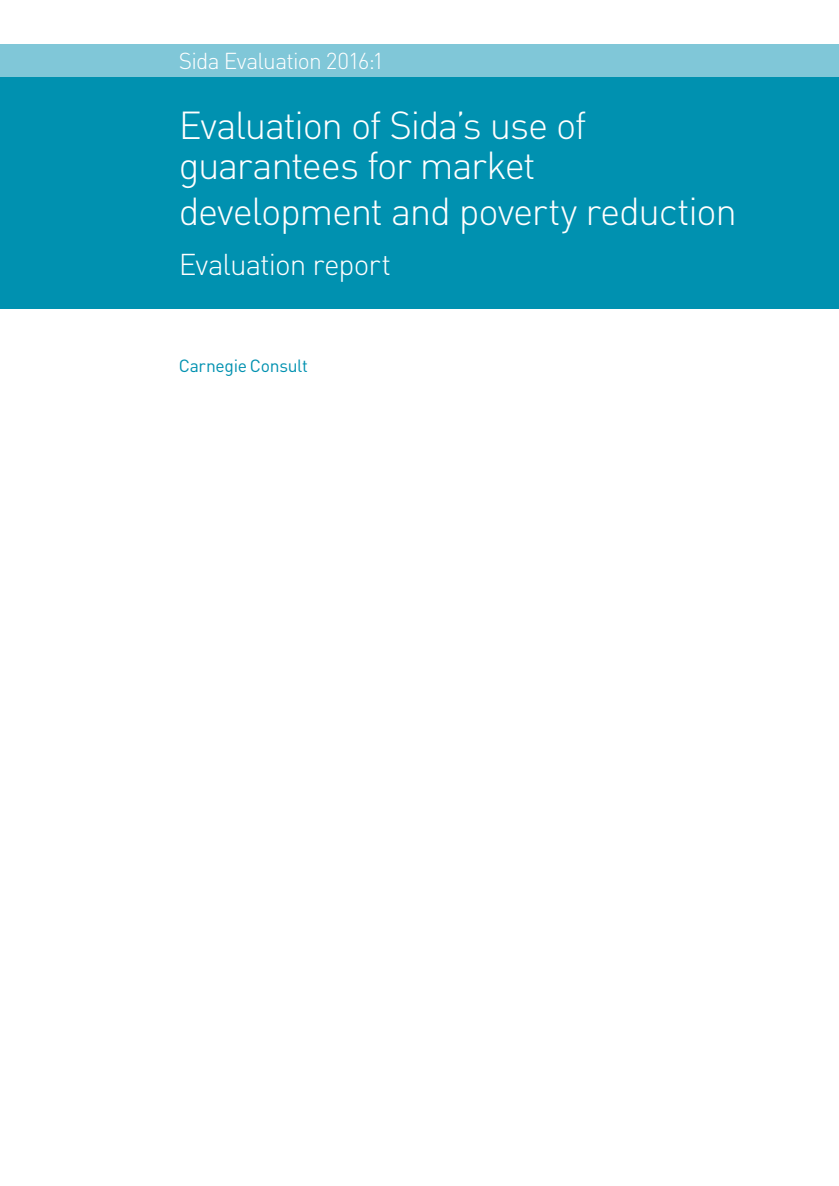
<style>
.page{position:relative;width:839px;height:1186px;background:#fff}
.page>*{position:absolute;margin:0;border:0;box-sizing:border-box;transform-origin:0 0}
.t1{font:300 38.5px/40.2px "DIN Pro";letter-spacing:-.035em;color:#fff}
.t2{font:300 29.75px "DIN Pro";letter-spacing:-.03em;color:#fff}
.t3{font:300 22.75px "DIN Pro";letter-spacing:-.03em;color:#fff}
.t4{font:17.5px "DIN Pro";letter-spacing:-.02em;color:#0091b0}
</style>
<div class="page">
<div style="left:0;top:45px;width:838px;height:32px;background:#80c7d8"></div>
<div style="left:0;top:77px;width:838px;height:232px;background:#0091b0"></div>
<p class="t3" style="left:179px;top:46px;width:207px">Sida Evaluation 2016:1</p>
<p class="t1" style="left:179px;top:103px;width:409px">Evaluation of Sida’s use of guarantees for market</p>
<p class="t1" style="left:179px;top:189px;width:559px">development and poverty reduction</p>
<p class="t2" style="left:179px;top:244px;width:214px">Evaluation report</p>
<p class="t4" style="left:179px;top:354px;width:131px">Carnegie Consult</p>
</div>
